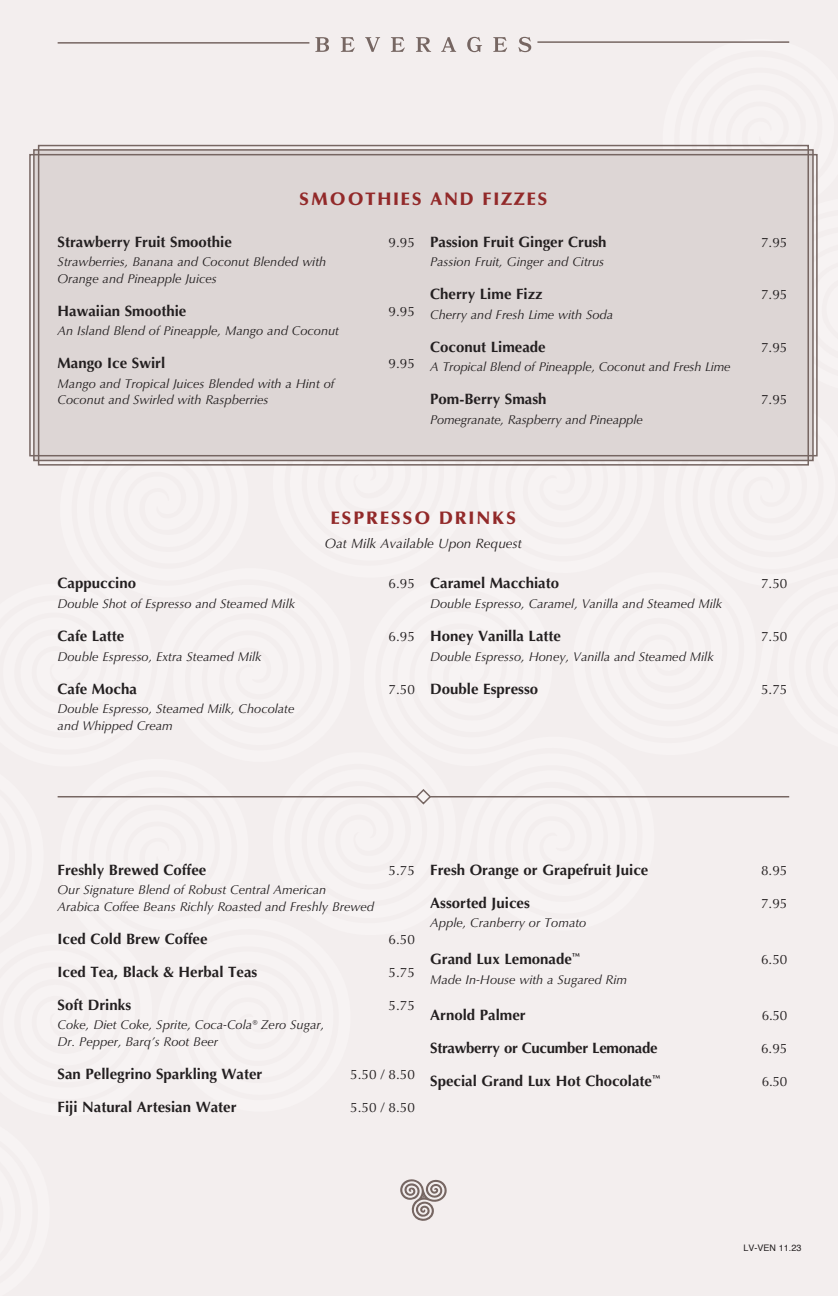
<style>
.page{position:relative;width:838px;height:1296px;background:#fff}
.page>*{position:absolute;margin:0;border:0;box-sizing:border-box;transform-origin:0 0}
.Subhead_1{font:900 18px "Optima LT Pro";letter-spacing:.1em;color:#922929}
.Dish_item{font:700 15px "Optima LT Pro";color:#231f20}
.Dish_item-2{font:700 15px "Optima LT Pro";letter-spacing:-.02em;color:#231f20}
.Description{font:700 15px "Optima LT Pro";color:#231f20}
.Dish_item-3{font:13.5px "Optima LT Pro";color:#231f20}
.Description_Centered{font:italic 13.5px "Optima LT Pro";color:#231f20}
.Description-2{font:13.5px "Optima LT Pro";color:#231f20}
.Description-3{font:italic 12.75px/16.5px "Optima LT Pro";color:#231f20}
.t1{font:9px "Helvetica";color:#231f20}
</style>
<div class="page">
<div style="left:0;top:0;width:837px;height:1295px;background:#f3eeee"></div>
<svg style="left:269px;top:461px;width:300px;height:5px"></svg>
<svg style="left:568px;top:41px;width:250px;height:347px"></svg>
<svg style="left:569px;top:388px;width:249px;height:78px"></svg>
<hr style="left:58px;top:42px;width:251px;height:2px;background:#766662">
<hr style="left:537px;top:41px;width:252px;height:2px;background:#766662">
<svg style="left:400px;top:1179px;width:47px;height:42px"></svg>
<div style="left:33px;top:149px;width:780px;height:312px;background:#ddd6d5;border:2px solid #766662"></div>
<div style="left:29px;top:154px;width:788px;height:302px;border:2px solid #766662"></div>
<div style="left:38px;top:145px;width:770px;height:320px;border:2px solid #766662"></div>
<hr style="left:58px;top:795px;width:359px;height:2px;background:#766662">
<hr style="left:430px;top:795px;width:359px;height:2px;background:#766662">
<svg style="left:414px;top:789px;width:18px;height:16px"></svg>
<svg style="left:315px;top:37px;width:216px;height:15px"></svg>
<p class="Subhead_1" style="left:299px;top:187px;width:250px">SMOOTHIES AND FIZZES</p>
<p class="Dish_item" style="left:58px;top:232px;width:176px">Strawberry Fruit Smoothie</p>
<p class="Dish_item-3" style="left:388px;top:233px;width:28px">9.95</p>
<p class="Description-3" style="left:58px;top:253px;width:270px">Strawberries, Banana and Coconut Blended with<br>Orange and Pineapple Juices</p>
<p class="Dish_item" style="left:58px;top:301px;width:130px">Hawaiian Smoothie</p>
<p class="Dish_item-3" style="left:388px;top:302px;width:28px">9.95</p>
<p class="Description-3" style="left:58px;top:322px;width:283px">An Island Blend of Pineapple, Mango and Coconut</p>
<p class="Dish_item" style="left:58px;top:353px;width:109px">Mango Ice Swirl</p>
<p class="Dish_item-3" style="left:388px;top:355px;width:28px">9.95</p>
<p class="Description-3" style="left:58px;top:375px;width:278px">Mango and Tropical Juices Blended with a Hint of<br>Coconut and Swirled with Raspberries</p>
<p class="Description" style="left:430px;top:232px;width:178px">Passion Fruit Ginger Crush</p>
<p class="Description-2" style="left:761px;top:233px;width:28px">7.95</p>
<p class="Description-3" style="left:430px;top:253px;width:175px">Passion Fruit, Ginger and Citrus</p>
<p class="Dish_item" style="left:430px;top:284px;width:114px">Cherry Lime Fizz</p>
<p class="Dish_item-3" style="left:761px;top:286px;width:28px">7.95</p>
<p class="Description-3" style="left:430px;top:306px;width:184px">Cherry and Fresh Lime with Soda</p>
<p class="Dish_item" style="left:430px;top:337px;width:117px">Coconut Limeade</p>
<p class="Dish_item-3" style="left:761px;top:338px;width:28px">7.95</p>
<p class="Description-3" style="left:430px;top:358px;width:302px">A Tropical Blend of Pineapple, Coconut and Fresh Lime</p>
<p class="Dish_item" style="left:430px;top:389px;width:118px">Pom-Berry Smash</p>
<p class="Dish_item-3" style="left:761px;top:391px;width:28px">7.95</p>
<p class="Description-3" style="left:430px;top:411px;width:214px">Pomegranate, Raspberry and Pineapple</p>
<p class="Subhead_1" style="left:331px;top:507px;width:187px">ESPRESSO DRINKS</p>
<p class="Description_Centered" style="left:325px;top:534px;width:198px">Oat Milk Available Upon Request</p>
<p class="Dish_item" style="left:58px;top:573px;width:80px">Cappuccino</p>
<p class="Dish_item-3" style="left:388px;top:575px;width:28px">6.95</p>
<p class="Description-3" style="left:58px;top:595px;width:239px">Double Shot of Espresso and Steamed Milk</p>
<p class="Dish_item" style="left:58px;top:626px;width:68px">Cafe Latte</p>
<p class="Dish_item-3" style="left:388px;top:627px;width:28px">6.95</p>
<p class="Description-3" style="left:58px;top:648px;width:205px">Double Espresso, Extra Steamed Milk</p>
<p class="Dish_item" style="left:58px;top:678px;width:81px">Cafe Mocha</p>
<p class="Dish_item-3" style="left:388px;top:680px;width:28px">7.50</p>
<p class="Description-3" style="left:58px;top:700px;width:238px">Double Espresso, Steamed Milk, Chocolate and Whipped Cream</p>
<p class="Dish_item" style="left:430px;top:573px;width:130px">Caramel Macchiato</p>
<p class="Dish_item-3" style="left:761px;top:575px;width:28px">7.50</p>
<p class="Description-3" style="left:430px;top:595px;width:293px">Double Espresso, Caramel, Vanilla and Steamed Milk</p>
<p class="Dish_item" style="left:430px;top:626px;width:132px">Honey Vanilla Latte</p>
<p class="Dish_item-3" style="left:761px;top:627px;width:28px">7.50</p>
<p class="Description-3" style="left:430px;top:648px;width:285px">Double Espresso, Honey, Vanilla and Steamed Milk</p>
<p class="Dish_item" style="left:430px;top:678px;width:109px">Double Espresso</p>
<p class="Dish_item-3" style="left:761px;top:680px;width:28px">5.75</p>
<p class="Dish_item" style="left:58px;top:859px;width:150px">Freshly Brewed Coffee</p>
<p class="Dish_item-3" style="left:388px;top:861px;width:28px">5.75</p>
<p class="Description-3" style="left:58px;top:881px;width:318px">Our Signature Blend of Robust Central American<br>Arabica Coffee Beans Richly Roasted and Freshly Brewed</p>
<p class="Dish_item" style="left:58px;top:928px;width:151px">Iced Cold Brew Coffee</p>
<p class="Dish_item-3" style="left:388px;top:930px;width:28px">6.50</p>
<p class="Dish_item" style="left:58px;top:961px;width:201px">Iced Tea, Black &amp; Herbal Teas</p>
<p class="Dish_item-3" style="left:388px;top:963px;width:28px">5.75</p>
<p class="Dish_item" style="left:58px;top:994px;width:75px">Soft Drinks</p>
<p class="Dish_item-3" style="left:388px;top:996px;width:28px">5.75</p>
<p class="Description-3" style="left:58px;top:1016px;width:268px">Coke, Diet Coke, Sprite, Coca-Cola® Zero Sugar,<br>Dr. Pepper, Barq’s Root Beer</p>
<p class="Dish_item" style="left:58px;top:1063px;width:206px">San Pellegrino Sparkling Water</p>
<p class="Dish_item-3" style="left:350px;top:1065px;width:66px">5.50 / 8.50</p>
<p class="Dish_item" style="left:58px;top:1096px;width:180px">Fiji Natural Artesian Water</p>
<p class="Dish_item-3" style="left:350px;top:1098px;width:66px">5.50 / 8.50</p>
<p class="Dish_item" style="left:430px;top:859px;width:220px">Fresh Orange or Grapefruit Juice</p>
<p class="Dish_item-3" style="left:761px;top:861px;width:28px">8.95</p>
<p class="Dish_item" style="left:430px;top:892px;width:101px">Assorted Juices</p>
<p class="Dish_item-3" style="left:761px;top:894px;width:28px">7.95</p>
<p class="Description-3" style="left:430px;top:914px;width:157px">Apple, Cranberry or Tomato</p>
<p class="Dish_item" style="left:430px;top:949px;width:152px">Grand Lux Lemonade<sup>™</sup></p>
<p class="Dish_item-3" style="left:761px;top:950px;width:28px">6.50</p>
<p class="Description-3" style="left:430px;top:970px;width:198px">Made In-House with a Sugared Rim</p>
<p class="Dish_item" style="left:430px;top:1005px;width:97px">Arnold Palmer</p>
<p class="Dish_item-3" style="left:761px;top:1007px;width:27px">6.50</p>
<p class="Dish_item-2" style="left:430px;top:1038px;width:229px">Strawberry or Cucumber Lemonade</p>
<p class="Dish_item-3" style="left:761px;top:1040px;width:28px">6.95</p>
<p class="Dish_item" style="left:430px;top:1071px;width:232px">Special Grand Lux Hot Chocolate<sup>™</sup></p>
<p class="Dish_item-3" style="left:761px;top:1073px;width:27px">6.50</p>
<p class="t1" style="left:743px;top:1240px;width:59px">LV-VEN 11.23</p>
</div>
